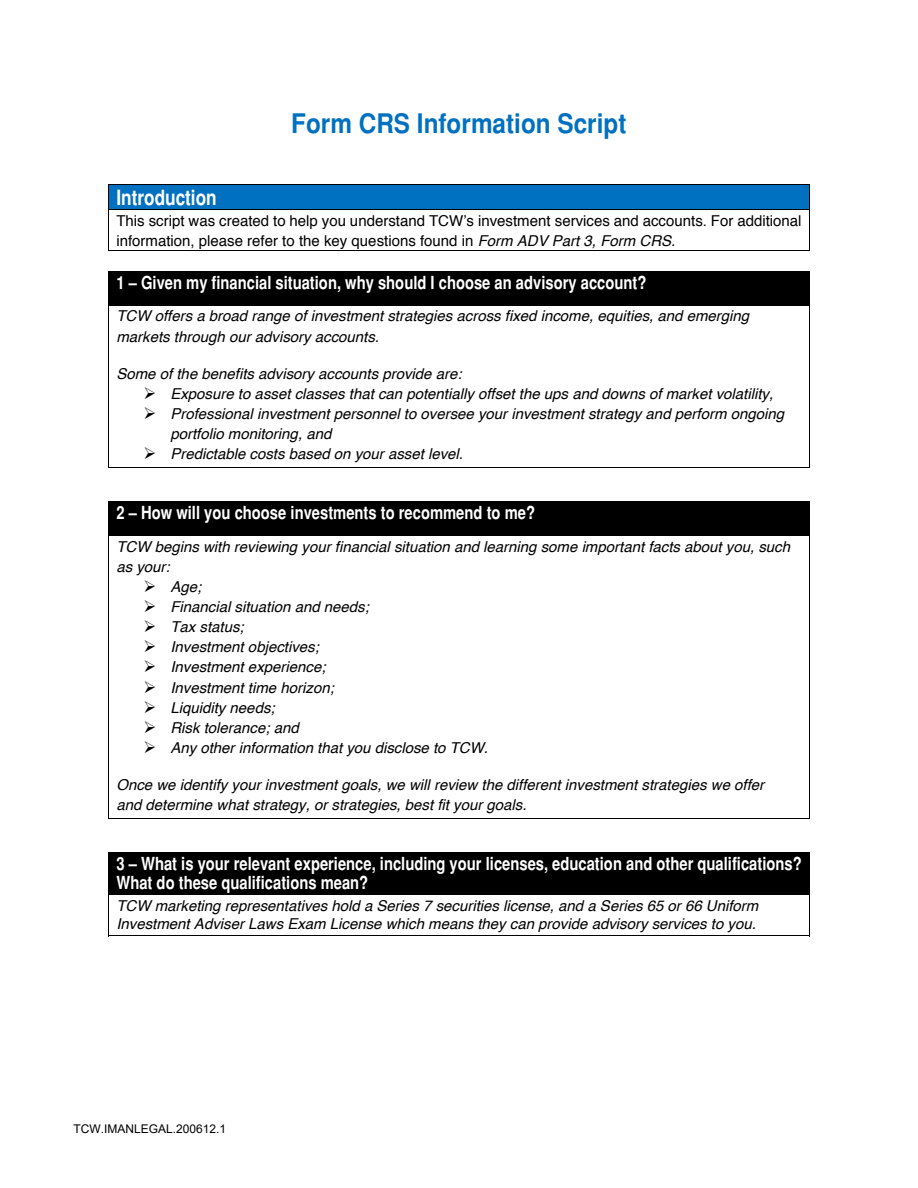
<style>
.page{position:relative;width:918px;height:1188px;background:#fff}
.page>*{position:absolute;margin:0;border:0;box-sizing:border-box;transform-origin:0 0}
.t1{font:700 condensed 27px "Helvetica";color:#0070c0;scale:1.1 1}
.t2{font:700 condensed 21px "Helvetica";color:#fff}
.t3{font:700 condensed 18px/19.2px "Helvetica";color:#fff}
.t4{font:italic 15px/20.1px "Helvetica";color:#000}
.t5{font:15px/20.1px "Helvetica";color:#000}
.t6{font:12px "Arial";color:#000}
.s1{font-style:italic}
</style>
<div class="page">
<div style="left:109px;top:185px;width:700px;height:24px;background:#0070c0"></div>
<hr style="left:108px;top:184px;width:702px;height:1px;background:#000">
<svg style="left:108px;top:185px;width:1px;height:24px"></svg>
<svg style="left:809px;top:185px;width:1px;height:24px"></svg>
<hr style="left:108px;top:209px;width:702px;height:1px;background:#000">
<hr style="left:108px;top:210px;width:1px;height:41px;background:#000">
<hr style="left:108px;top:250px;width:701px;height:1px;background:#000">
<hr style="left:809px;top:210px;width:1px;height:41px;background:#000">
<div style="left:109px;top:272px;width:700px;height:33px;background:#000"></div>
<hr style="left:108px;top:271px;width:702px;height:1px;background:#000">
<hr style="left:108px;top:272px;width:1px;height:33px;background:#000">
<hr style="left:809px;top:272px;width:1px;height:33px;background:#000">
<hr style="left:108px;top:305px;width:702px;height:1px;background:#000">
<hr style="left:108px;top:306px;width:1px;height:162px;background:#000">
<hr style="left:108px;top:467px;width:701px;height:1px;background:#000">
<hr style="left:809px;top:306px;width:1px;height:162px;background:#000">
<div style="left:109px;top:502px;width:700px;height:33px;background:#000"></div>
<hr style="left:108px;top:501px;width:702px;height:1px;background:#000">
<hr style="left:108px;top:502px;width:1px;height:33px;background:#000">
<hr style="left:809px;top:502px;width:1px;height:33px;background:#000">
<hr style="left:108px;top:535px;width:702px;height:1px;background:#000">
<hr style="left:108px;top:536px;width:1px;height:283px;background:#000">
<hr style="left:108px;top:818px;width:701px;height:1px;background:#000">
<hr style="left:809px;top:536px;width:1px;height:283px;background:#000">
<div style="left:109px;top:853px;width:700px;height:41px;background:#000"></div>
<hr style="left:108px;top:852px;width:702px;height:1px;background:#000">
<hr style="left:108px;top:853px;width:1px;height:41px;background:#000">
<hr style="left:809px;top:853px;width:1px;height:41px;background:#000">
<hr style="left:108px;top:894px;width:702px;height:1px;background:#000">
<hr style="left:108px;top:895px;width:1px;height:41px;background:#000">
<hr style="left:108px;top:935px;width:701px;height:1px;background:#000">
<hr style="left:809px;top:895px;width:1px;height:41px;background:#000">
<h1 class="t1" style="left:291px;top:108px;width:306px">Form CRS Information Script</h1>
<h2 class="t2" style="left:116px;top:185px;width:102px">Introduction</h2>
<p class="t5" style="left:116px;top:211px;width:687px">This script was created to help you understand TCW’s investment services and accounts. For additional information, please refer to the key questions found in <span class="s1">Form ADV Part 3, Form CRS.</span></p>
<p class="t3" style="left:116px;top:273px;width:532px">1 – Given my financial situation, why should I choose an advisory account?</p>
<p class="t4" style="left:116px;top:306px;width:634px">TCW offers a broad range of investment strategies across fixed income, equities, and emerging markets through our advisory accounts.</p>
<p class="t4" style="left:116px;top:364px;width:347px">Some of the benefits advisory accounts provide are:</p>
<p class="t4" style="left:143px;top:384px;width:631px">➢ Exposure to asset classes that can potentially offset the ups and downs of market volatility,</p>
<p class="t4" style="left:170px;top:404px;width:615px;text-indent:-27px">➢ Professional investment personnel to oversee your investment strategy and perform ongoing portfolio monitoring, and</p>
<p class="t4" style="left:143px;top:444px;width:321px">➢ Predictable costs based on your asset level.</p>
<p class="t3" style="left:116px;top:503px;width:420px">2 – How will you choose investments to recommend to me?</p>
<p class="t4" style="left:116px;top:537px;width:675px">TCW begins with reviewing your financial situation and learning some important facts about you, such as your:</p>
<p class="t4" style="left:143px;top:577px;width:59px">➢ Age;</p>
<p class="t4" style="left:143px;top:597px;width:227px">➢ Financial situation and needs;</p>
<p class="t4" style="left:143px;top:617px;width:102px">➢ Tax status;</p>
<p class="t4" style="left:143px;top:637px;width:177px">➢ Investment objectives;</p>
<p class="t4" style="left:143px;top:657px;width:184px">➢ Investment experience;</p>
<p class="t4" style="left:143px;top:678px;width:192px">➢ Investment time horizon;</p>
<p class="t4" style="left:143px;top:698px;width:133px">➢ Liquidity needs;</p>
<p class="t4" style="left:143px;top:718px;width:157px">➢ Risk tolerance; and</p>
<p class="t4" style="left:143px;top:738px;width:346px">➢ Any other information that you disclose to TCW.</p>
<p class="t4" style="left:116px;top:775px;width:649px">Once we identify your investment goals, we will review the different investment strategies we offer and determine what strategy, or strategies, best fit your goals.</p>
<p class="t3" style="left:116px;top:854px;width:687px">3 – What is your relevant experience, including your licenses, education and other qualifications?<br>What do these qualifications mean?</p>
<p class="t4" style="left:116px;top:897px;width:643px;line-height:18.6px">TCW marketing representatives hold a Series 7 securities license, and a Series 65 or 66 Uniform<br>Investment Adviser Laws Exam License which means they can provide advisory services to you.</p>
<p class="t6" style="left:74px;top:1122px;width:154px">TCW.IMANLEGAL.200612.1</p>
</div>
